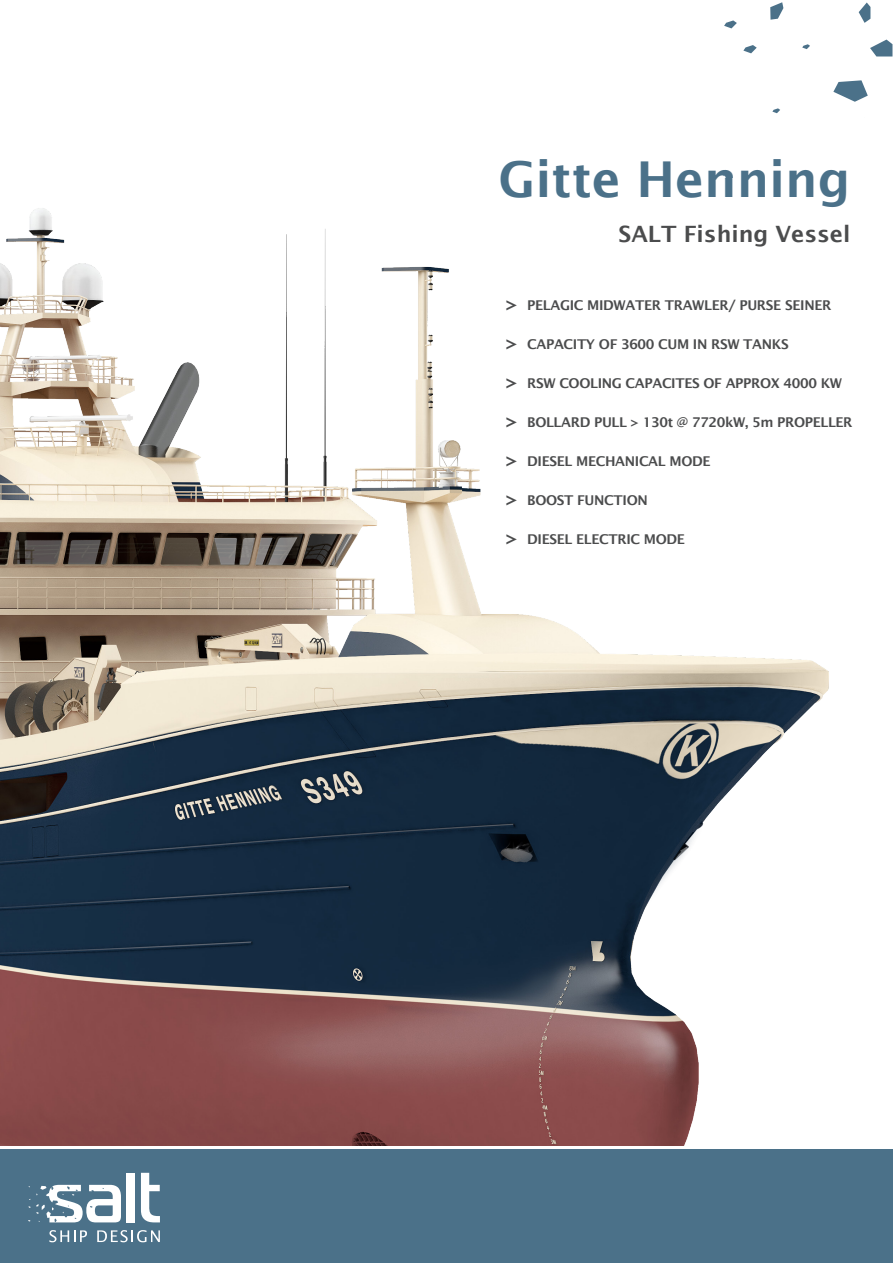
<style>
.page{position:relative;width:893px;height:1263px;background:#fff}
.page>*{position:absolute;margin:0;border:0;box-sizing:border-box;transform-origin:0 0}
.t1{font:600 49.5px "Lucida Sans";color:#4b7189}
.t2{font:600 22.5px "Lucida Sans";color:#4b4c4d}
.t3{font:600 19.5px/39px "Lucida Sans";color:#4b4c4d;text-align:justify}
.t4{font:600 13.5px "Lucida Sans";letter-spacing:-.025em;color:#4b4c4d}
</style>
<div class="page">
<img style="left:0;top:208px;width:829px;height:938px">
<svg style="left:870px;top:40px;width:22px;height:17px"></svg>
<svg style="left:802px;top:44px;width:8px;height:5px"></svg>
<svg style="left:743px;top:45px;width:14px;height:8px"></svg>
<svg style="left:772px;top:108px;width:8px;height:5px"></svg>
<svg style="left:833px;top:80px;width:35px;height:22px"></svg>
<svg style="left:770px;top:2px;width:13px;height:18px"></svg>
<svg style="left:724px;top:20px;width:13px;height:8px"></svg>
<svg style="left:859px;top:3px;width:11px;height:20px"></svg>
<div style="left:0;top:1148px;width:893px;height:115px;background:#4b7189"></div>
<div style="left:127px;top:1173px;width:8px;height:49px;background:#fff"></div>
<svg style="left:141px;top:1173px;width:19px;height:49px"></svg>
<svg style="left:49px;top:1230px;width:38px;height:12px"></svg>
<svg style="left:97px;top:1230px;width:63px;height:12px"></svg>
<svg style="left:28px;top:1185px;width:93px;height:37px"></svg>
<h1 class="t1" style="left:499px;top:151px;width:353px">Gitte Henning</h1>
<h2 class="t2" style="left:618px;top:221px;width:233px">SALT Fishing Vessel</h2>
<h3 class="t3" style="left:505px;top:284px;width:14px">&gt; &gt; &gt; &gt; &gt; &gt; &gt;</h3>
<p class="t4" style="left:527px;top:297px;width:306px">PELAGIC MIDWATER TRAWLER/ PURSE SEINER</p>
<p class="t4" style="left:527px;top:336px;width:263px">CAPACITY OF 3600 CUM IN RSW TANKS</p>
<p class="t4" style="left:527px;top:375px;width:316px">RSW COOLING CAPACITES OF APPROX 4000 KW</p>
<p class="t4" style="left:527px;top:414px;width:327px">BOLLARD PULL &gt; 130t @ 7720kW, 5m PROPELLER</p>
<p class="t4" style="left:527px;top:453px;width:185px">DIESEL MECHANICAL MODE</p>
<p class="t4" style="left:527px;top:492px;width:122px">BOOST FUNCTION</p>
<p class="t4" style="left:527px;top:531px;width:159px">DIESEL ELECTRIC MODE</p>
</div>
